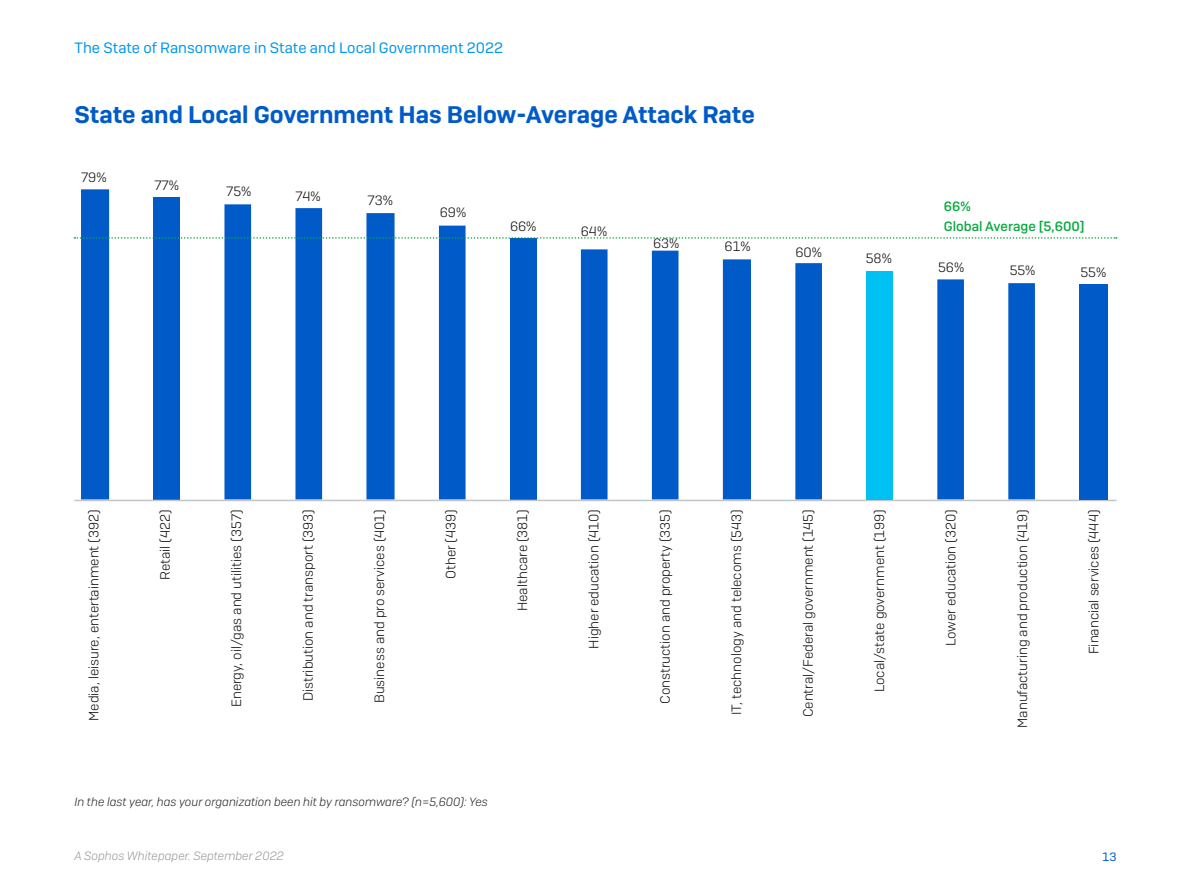
<style>
.page{position:relative;width:1191px;height:893px;background:#fff}
.page>*{position:absolute;margin:0;border:0;box-sizing:border-box;transform-origin:0 0}
.Body_Copy{font:600 24px "Sophos Sans";color:#005bc8}
.t1{font:15px "Sophos Sans";color:#0097ee}
.Body_Copy-2{font:300 13.5px "Sophos Sans";color:#0d0d0e}
.Body_Copy-3{font:500 13.5px/19.5px "Sophos Sans";color:#09aa40}
.t2{font:italic 300 12px "Sophos Sans";color:#262626}
.t3{font:italic 300 12px "Sophos Sans";color:#96989c}
.t4{font:12px "Sophos Sans";color:#005bc8}
</style>
<div class="page">
<svg style="left:81px;top:189px;width:954px;height:311px"></svg>
<div style="left:153px;top:197px;width:27px;height:303px;background:#005bc8"></div>
<hr style="left:74px;top:500px;width:1042px;height:1px;background:#c2c5ca">
<svg style="left:74px;top:237px;width:1042px;height:2px"></svg>
<div style="left:1079px;top:284px;width:28px;height:216px;background:#005bc8"></div>
<div style="left:866px;top:271px;width:27px;height:229px;background:#00c2f2"></div>
<p class="t1" style="left:74px;top:39px;width:430px">The State of Ransomware in State and Local Government 2022</p>
<p class="Body_Copy" style="left:74px;top:100px;width:682px">State and Local Government Has Below-Average Attack Rate</p>
<p class="Body_Copy-2" style="left:81px;top:170px;width:27px">79%</p>
<p class="Body_Copy-2" style="left:154px;top:177px;width:26px">77%</p>
<p class="Body_Copy-2" style="left:226px;top:183px;width:27px">75%</p>
<p class="Body_Copy-2" style="left:295px;top:188px;width:27px">74%</p>
<p class="Body_Copy-2" style="left:367px;top:193px;width:27px">73%</p>
<p class="Body_Copy-2" style="left:440px;top:204px;width:28px">69%</p>
<p class="Body_Copy-2" style="left:510px;top:218px;width:28px">66%</p>
<p class="Body_Copy-2" style="left:580px;top:223px;width:28px">64%</p>
<p class="Body_Copy-2" style="left:653px;top:235px;width:28px">63%</p>
<p class="Body_Copy-2" style="left:724px;top:238px;width:27px">61%</p>
<p class="Body_Copy-2" style="left:795px;top:244px;width:28px">60%</p>
<p class="Body_Copy-2" style="left:866px;top:250px;width:28px">58%</p>
<p class="Body_Copy-3" style="left:943px;top:197px;width:142px">66%<br>Global Average [5,600]</p>
<p class="Body_Copy-2" style="left:1009px;top:263px;width:27px">55%</p>
<p class="Body_Copy-2" style="left:938px;top:259px;width:28px">56%</p>
<p class="Body_Copy-2" style="left:1080px;top:264px;width:27px">55%</p>
<p class="Body_Copy-2" style="left:86px;top:721px;width:213px;rotate:-90deg">Media, leisure, entertainment (392)</p>
<p class="Body_Copy-2" style="left:157px;top:580px;width:72px;rotate:-90deg">Retail (422)</p>
<p class="Body_Copy-2" style="left:228px;top:707px;width:199px;rotate:-90deg">Energy, oil/gas and utilities (357)</p>
<p class="Body_Copy-2" style="left:300px;top:701px;width:193px;rotate:-90deg">Distribution and transport (393)</p>
<p class="Body_Copy-2" style="left:371px;top:703px;width:195px;rotate:-90deg">Business and pro services (401)</p>
<p class="Body_Copy-2" style="left:443px;top:579px;width:71px;rotate:-90deg">Other (439)</p>
<p class="Body_Copy-2" style="left:514px;top:611px;width:103px;rotate:-90deg">Healthcare (381)</p>
<p class="Body_Copy-2" style="left:586px;top:649px;width:141px;rotate:-90deg">Higher education (410)</p>
<p class="Body_Copy-2" style="left:657px;top:704px;width:196px;rotate:-90deg">Construction and property (335)</p>
<p class="Body_Copy-2" style="left:728px;top:715px;width:207px;rotate:-90deg">IT, technology and telecoms (543)</p>
<p class="Body_Copy-2" style="left:800px;top:717px;width:209px;rotate:-90deg">Central/Federal government (145)</p>
<p class="Body_Copy-2" style="left:871px;top:692px;width:184px;rotate:-90deg">Local/state government (199)</p>
<p class="Body_Copy-2" style="left:943px;top:646px;width:138px;rotate:-90deg">Lower education (320)</p>
<p class="Body_Copy-2" style="left:1014px;top:728px;width:220px;rotate:-90deg">Manufacturing and production (419)</p>
<p class="Body_Copy-2" style="left:1085px;top:654px;width:146px;rotate:-90deg">Financial services (444)</p>
<p class="t2" style="left:74px;top:794px;width:415px">In the last year, has your organization been hit by ransomware? (n=5,600): Yes</p>
<p class="t3" style="left:74px;top:848px;width:211px">A Sophos Whitepaper. September 2022</p>
<p class="t4" style="left:1102px;top:850px;width:15px">13</p>
</div>
